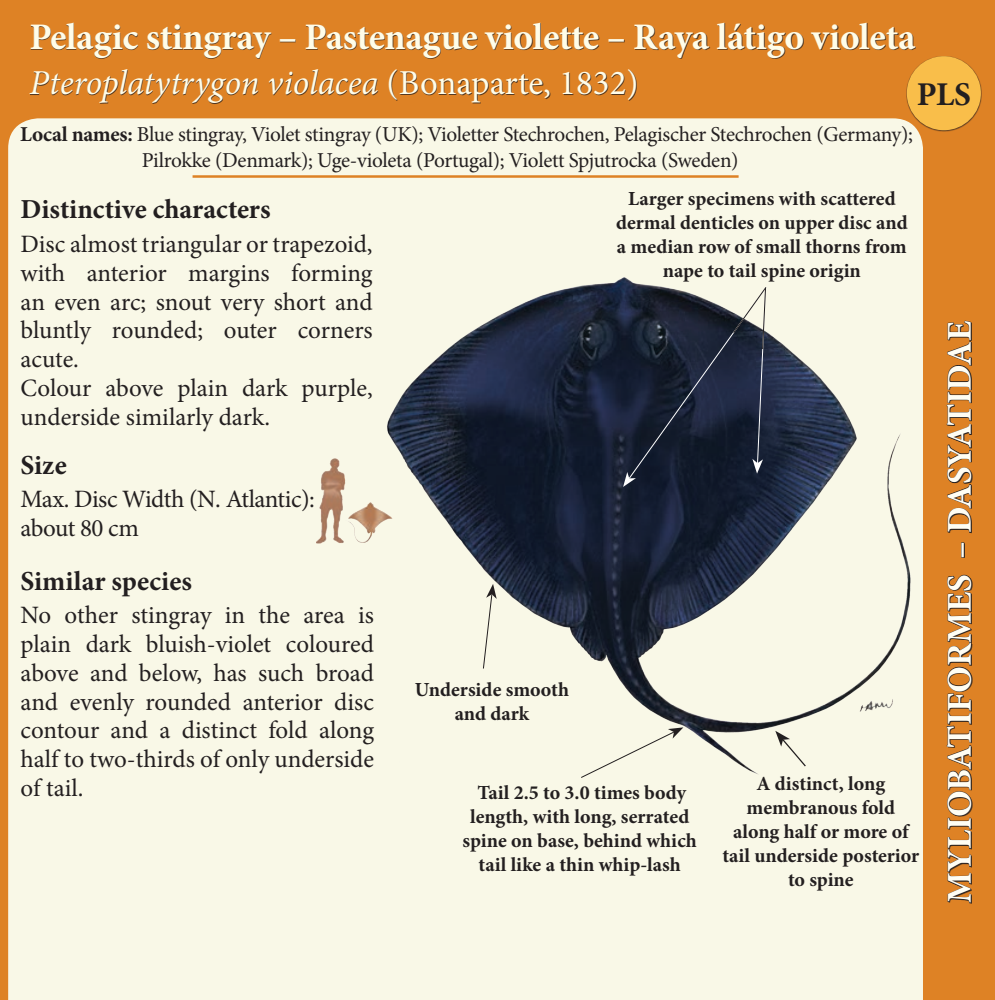
<style>
.page{position:relative;width:995px;height:1000px;background:#fff}
.page>*{position:absolute;margin:0;border:0;box-sizing:border-box;transform-origin:0 0}
.t1{font:700 37.5px "Minion Pro";letter-spacing:-.01em;color:#fffde9}
.t2{font:italic 35px "Minion Pro";letter-spacing:-.005em;color:#fffde9}
.t3{font:700 35px "Minion Pro";color:#fffef4}
.t4{font:700 33.25px "Minion Pro";color:#231f20}
.t5{font:700 27.5px "Minion Pro";color:#231f20}
.t6{font:25px/28.8px "Minion Pro";letter-spacing:-.005em;color:#231f20}
.t7{font:21.25px/25.5px "Minion Pro";letter-spacing:-.02em;color:#231f20}
.t8{font:700 20px/24px "Minion Pro";color:#231f20;text-align:center}
.s1{font-style:normal}
.s2{font-weight:700}
</style>
<div class="page">
<div style="left:57px;top:117px;width:937px;height:883px;background:#de8225"></div>
<div style="left:0;top:0;width:994px;height:117px;background:#de8225"></div>
<div style="left:0;top:72px;width:57px;height:928px;background:#de8225"></div>
<hr style="left:991px;top:72px;width:2px;height:928px;background:#de8225">
<div style="left:8px;top:118px;width:914px;height:882px;background:#f9f8e7"></div>
<img style="left:372px;top:255px;width:560px;height:532px">
<div style="left:30px;top:23px;width:885px;height:81px;background:#231f20;opacity:.75"></div>
<div style="left:947px;top:322px;width:25px;height:582px;background:#de8225"></div>
<svg style="left:945px;top:574px;width:27px;height:330px"></svg>
<svg style="left:961px;top:543px;width:2px;height:14px"></svg>
<svg style="left:945px;top:320px;width:27px;height:213px"></svg>
<hr style="left:192px;top:175px;width:546px;height:3px;background:#de8225">
<svg style="left:775px;top:731px;width:32px;height:37px"></svg>
<div style="left:580px;top:727px;width:103px;height:51px;background:#f9f8e7"></div>
<svg style="left:483px;top:584px;width:13px;height:85px"></svg>
<svg style="left:623px;top:287px;width:143px;height:200px;background:#2a3242"></svg>
<img style="left:316px;top:450px;width:29px;height:100px">
<div style="left:906px;top:56px;width:76px;height:76px;background:#231f20;opacity:.7"></div>
<div style="left:906px;top:56px;width:74px;height:74px;background:#f9be4a;border-radius:50%"></div>
<img style="left:344px;top:502px;width:49px;height:42px">
<svg style="left:993px;top:992px;width:2px;height:8px"></svg>
<h1 class="t1" style="left:29px;top:11px;width:887px">Pelagic stingray – Pastenague violette – Raya látigo violeta</h1>
<h2 class="t2" style="left:29px;top:59px;width:610px">Pteroplatytrygon violacea <span class="s1">(Bonaparte, 1832(</span></h2>
<h3 class="t4" style="left:916px;top:71px;width:56px">PLS</h3>
<p class="t7" style="left:142px;top:122px;width:772px;text-indent:-122px"><span class="s2">Local names:</span> Blue stingray, Violet stingray (UK); Violetter Stechrochen, Pelagischer Stechrochen (Germany ;(<br>Pilrokke (Denmark); Uge-violeta (Portugal); Violett Spjutrocka (Sweden(</p>
<p class="t5" style="left:21px;top:190px;width:251px">Distinctive characters</p>
<p class="t6" style="left:21px;top:230px;width:353px;text-align:right">Disc almost triangular or trapezoid, forming</p>
<p class="t8" style="left:616px;top:186px;width:293px">Larger specimens with scattered dermal denticles on upper disc and a median row of small thorns from nape to tail spine origin</p>
<p class="t6" style="left:21px;top:259px;width:46px">with</p>
<p class="t6" style="left:21px;top:287px;width:353px">an even arc; snout very short and</p>
<p class="t6" style="left:297px;top:316px;width:76px">corners</p>
<p class="t6" style="left:87px;top:259px;width:81px">anterior</p>
<p class="t6" style="left:188px;top:259px;width:83px">margins</p>
<p class="t6" style="left:21px;top:316px;width:72px">bluntly acute.</p>
<p class="t6" style="left:112px;top:316px;width:93px">rounded;</p>
<p class="t6" style="left:224px;top:316px;width:54px">outer</p>
<p class="t6" style="left:21px;top:374px;width:251px">Colour<br>underside similarly dark.</p>
<p class="t5" style="left:21px;top:445px;width:48px">Size</p>
<p class="t6" style="left:21px;top:485px;width:296px">Max. Disc Width N( . Atlantic :( about 80 cm</p>
<p class="t5" style="left:21px;top:561px;width:173px">Similar species</p>
<p class="t6" style="left:105px;top:374px;width:60px">above</p>
<p class="t6" style="left:177px;top:374px;width:52px">plain</p>
<p class="t6" style="left:242px;top:374px;width:47px">dark</p>
<p class="t6" style="left:301px;top:374px;width:73px">purple,</p>
<p class="t6" style="left:21px;top:601px;width:32px">No</p>
<p class="t6" style="left:65px;top:601px;width:55px">other</p>
<p class="t6" style="left:131px;top:601px;width:82px">stingray</p>
<p class="t6" style="left:225px;top:601px;width:22px">in</p>
<p class="t6" style="left:258px;top:601px;width:33px">the</p>
<p class="t6" style="left:303px;top:601px;width:43px">area</p>
<p class="t6" style="left:358px;top:601px;width:17px">is</p>
<p class="t6" style="left:21px;top:630px;width:52px">plain</p>
<p class="t6" style="left:21px;top:658px;width:60px">above</p>
<p class="t6" style="left:86px;top:630px;width:47px">dark</p>
<p class="t6" style="left:146px;top:630px;width:127px">bluish-violet</p>
<p class="t6" style="left:286px;top:630px;width:90px">coloured</p>
<p class="t6" style="left:90px;top:658px;width:39px">and</p>
<p class="t6" style="left:139px;top:658px;width:65px">below,</p>
<p class="t6" style="left:213px;top:658px;width:35px">has</p>
<p class="t6" style="left:258px;top:658px;width:48px">such</p>
<p class="t6" style="left:315px;top:658px;width:60px">broad</p>
<p class="t6" style="left:21px;top:687px;width:39px">and</p>
<p class="t6" style="left:70px;top:687px;width:66px">evenly</p>
<p class="t6" style="left:146px;top:687px;width:87px">rounded</p>
<p class="t6" style="left:243px;top:687px;width:81px">anterior</p>
<p class="t6" style="left:334px;top:687px;width:41px">disc</p>
<p class="t6" style="left:111px;top:716px;width:39px">and</p>
<p class="t6" style="left:182px;top:716px;width:77px">distinct</p>
<p class="t6" style="left:268px;top:716px;width:41px">fold</p>
<p class="t6" style="left:319px;top:716px;width:57px">along</p>
<p class="t6" style="left:21px;top:716px;width:355px">contour<br>half to two-thirds of only underside</p>
<p class="t6" style="left:159px;top:716px;width:12px">a</p>
<p class="t6" style="left:21px;top:773px;width:64px">of tail.</p>
<p class="t8" style="left:415px;top:677px;width:156px">Underside smooth and dark</p>
<p class="t8" style="left:477px;top:780px;width:210px">Tail 2.5 to 3.0 times body</p>
<p class="t8" style="left:462px;top:804px;width:235px">length, with long, serrated spine on base, behind which tail like a thin whip-lash</p>
<p class="t8" style="left:722px;top:771px;width:198px">A distinct, long membranous fold along half or more of tail underside posterior to spine</p>
<h2 class="t3" style="left:934px;top:903px;width:584px;rotate:-90deg">MYLIOBATIFORMES – DASYATIDAE</h2>
</div>
